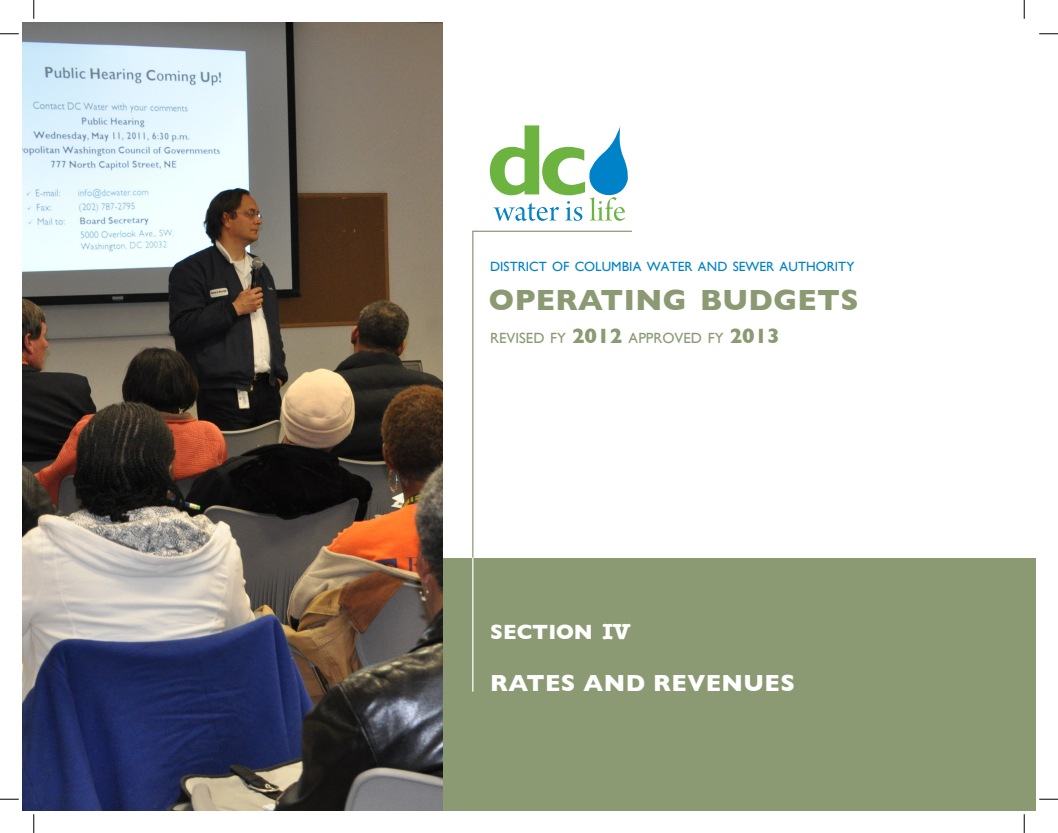
<style>
.page{position:relative;width:1058px;height:833px;background:#fff}
.page>*{position:absolute;margin:0;border:0;box-sizing:border-box;transform-origin:0 0}
.t1{font:700 29.75px "Gill Sans";letter-spacing:.015em;color:#8b9a73}
.t2{font:700 23.75px "Gill Sans";letter-spacing:.02em;color:#fff}
.t3{font:700 21px "Gill Sans";color:#fff}
.t4{font:14.75px "Gill Sans";color:#8b9a73}
.t5{font:13.38px "Gill Sans";color:#0082c8}
.s1{font-weight:700;font-size:21.12px}
.s2{font-family:"American Typewriter";font-size:22.5px}
</style>
<div class="page">
<div style="left:442px;top:557px;width:593px;height:253px;background:#8b9a73"></div>
<svg style="left:490px;top:125px;width:138px;height:96px"></svg>
<img style="left:22px;top:22px;width:420px;height:788px">
<hr style="left:472px;top:557px;width:1px;height:134px;background:#fff">
<svg style="left:471px;top:230px;width:162px;height:329px"></svg>
<svg style="left:0;top:33px;width:19px;height:2px"></svg>
<svg style="left:1039px;top:33px;width:19px;height:2px"></svg>
<svg style="left:0;top:798px;width:19px;height:2px"></svg>
<svg style="left:1039px;top:798px;width:19px;height:2px"></svg>
<svg style="left:33px;top:0;width:2px;height:19px"></svg>
<svg style="left:33px;top:814px;width:2px;height:18px"></svg>
<svg style="left:1023px;top:0;width:2px;height:19px"></svg>
<svg style="left:1023px;top:814px;width:2px;height:18px"></svg>
<p class="t5" style="left:490px;top:258px;width:366px">DISTRICT OF COLUMBIA WATER AND SEWER AUTHORITY</p>
<p class="t1" style="left:489px;top:282px;width:371px">OPERATING BUDGETS</p>
<p class="t4" style="left:490px;top:329px;width:291px">REVISED FY <span class="s1">2012</span> APPROVED FY <span class="s1">2013</span></p>
<p class="t3" style="left:490px;top:619px;width:142px">SECTION <span class="s2">IV</span></p>
<p class="t2" style="left:490px;top:669px;width:306px">RATES AND REVENUES</p>
</div>
